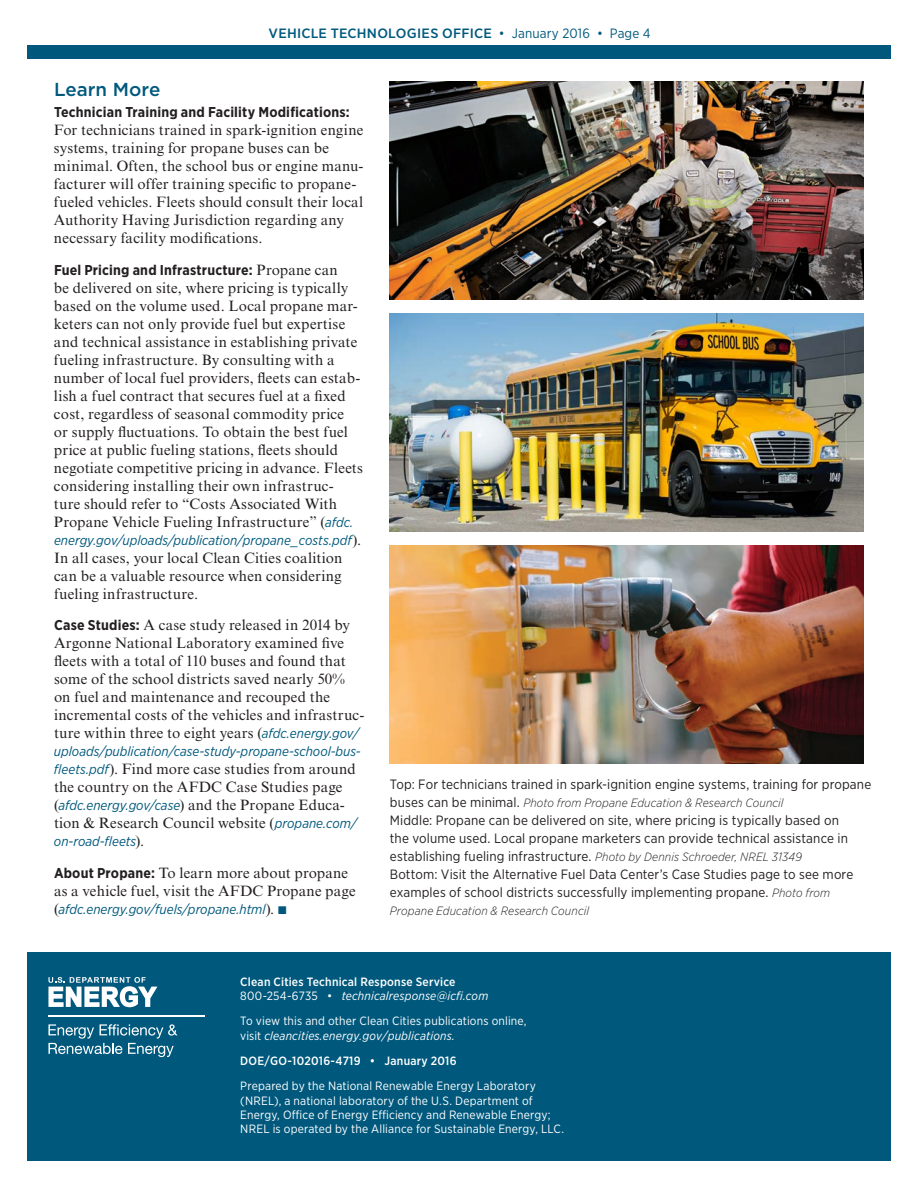
<style>
.page{position:relative;width:918px;height:1188px;background:#fff}
.page>*{position:absolute;margin:0;border:0;box-sizing:border-box;transform-origin:0 0}
.Section_Heads{font:500 18.75px "Gotham";color:#00597d}
.Base_Text{font:15px/18px "Times New Roman MT Std";letter-spacing:.015em;color:#231f20}
.Base_Text-2{font:700 14.25px "Gotham Narrow";letter-spacing:.015em;color:#231f20}
.t1{font:13.5px/18px "Gotham Narrow";letter-spacing:.01em;color:#231f20}
.Base_Text-3{font:italic 13.5px "Gotham Narrow";color:#00597d}
.t2{font:500 13.5px "Gotham Narrow";letter-spacing:.015em;color:#00597d;scale:1.1 1}
.Boilerplate_text{font:12px/14.4px "Gotham Narrow";letter-spacing:.015em;color:#fff}
.t3{font:italic 300 12px "Gotham Narrow";letter-spacing:.01em;color:#231f20}
.Boilerplate_text-2{font:500 12px/14.4px "Gotham Narrow";letter-spacing:.015em;color:#fff}
.s1{font-weight:400}
.s2{font-family:"Times New Roman MT Std";font-weight:400;font-size:15px}
.s3{font-family:"Gotham Narrow";font-style:italic;font-size:13.5px;color:#00597d}
.s4{font-family:"Times New Roman MT Std";font-style:normal;font-size:15px;color:#231f20}
.s5{font-family:"Gotham Narrow";font-weight:700;font-size:14.25px}
.s6{font-weight:400;font-style:normal;font-size:13.5px}
.s7{font-weight:300;font-style:italic;font-size:12px}
.s8{font-weight:400;font-style:italic}
.s9{font-style:italic}
.s10{font-weight:500}
</style>
<div class="page">
<div style="left:27px;top:952px;width:864px;height:209px;background:#00597d"></div>
<svg style="left:48px;top:977px;width:109px;height:30px"></svg>
<svg style="left:48px;top:1024px;width:130px;height:33px"></svg>
<hr style="left:48px;top:1015px;width:157px;height:1px;background:#fff">
<img style="left:390px;top:313px;width:474px;height:218px">
<img style="left:390px;top:545px;width:474px;height:219px">
<img style="left:390px;top:81px;width:473px;height:218px">
<div style="left:27px;top:45px;width:864px;height:14px;background:#00597d"></div>
<p class="t2" style="left:269px;top:25px;width:349px">VEHICLE TECHNOLOGIES OFFICE <span class="s1">• January 2016 • Page 4</span></p>
<p class="Section_Heads" style="left:54px;top:77px;width:108px">Learn More</p>
<p class="Base_Text-2" style="left:54px;top:103px;width:297px">Technician Training and Facility Modifications:</p>
<p class="Base_Text" style="left:54px;top:121px;width:311px">For technicians trained in spark-ignition engine systems, training for propane buses can be minimal. Often, the school bus or engine manu&shy;facturer will offer training specific to propane&shy;fueled vehicles. Fleets should consult their local Authority Having Jurisdiction regarding any necessary facility modifications.</p>
<p class="Base_Text-2" style="left:54px;top:261px;width:285px">Fuel Pricing and Infrastructure: <span class="s2">Propane can</span></p>
<p class="Base_Text" style="left:54px;top:279px;width:311px">be delivered on site, where pricing is typically based on the volume used. Local propane mar&shy;keters can not only provide fuel but expertise and technical assistance in establishing private fueling infrastructure. By consulting with a number of local fuel providers, fleets can estab&shy;lish a fuel contract that secures fuel at a fixed cost, regardless of seasonal commodity price<br>or supply fluctuations. To obtain the best fuel price at public fueling stations, fleets should negotiate competitive pricing in advance. Fleets considering installing their own infrastruc&shy;ture should refer to “Costs Associated With Propane Vehicle Fueling Infrastructure” (<span class="s3">afdc.</span></p>
<p class="Base_Text-3" style="left:54px;top:532px;width:309px">energy.gov/uploads/publication/propane_costs.pdf<span class="s4">).</span></p>
<p class="Base_Text" style="left:54px;top:549px;width:290px;text-align:justify">In all cases, your local Clean Cities coalition can be a valuable resource when considering fueling infrastructure.</p>
<p class="Base_Text" style="left:54px;top:616px;width:312px"><span class="s5">Case Studies:</span> A case study released in 2014 by Argonne National Laboratory examined five fleets with a total of 110 buses and found that some of the school districts saved nearly 50% on fuel and maintenance and recouped the incremental costs of the vehicles and infrastruc&shy;ture within three to eight years (<span class="s3">afdc.energy.gov/</span></p>
<p class="Base_Text-3" style="left:54px;top:743px;width:308px">uploads/publication/case-study-propane-school-bus-</p>
<p class="Base_Text" style="left:54px;top:760px;width:305px"><span class="s3">fleets.pdf</span>). Find more case studies from around the country on the AFDC Case Studies page (<span class="s3">afdc.energy.gov/case</span>) and the Propane Educa&shy;tion &amp; Research Council website (<span class="s3">propane.com/</span></p>
<p class="Base_Text-3" style="left:54px;top:833px;width:92px">on-road-fleets<span class="s4">).</span></p>
<p class="Base_Text" style="left:54px;top:864px;width:303px"><span class="s5">About Propane:</span> To learn more about propane as a vehicle fuel, visit the AFDC Propane page</p>
<p class="Base_Text-3" style="left:54px;top:901px;width:234px"><span class="s4">(</span>afdc.energy.gov/fuels/propane.html<span class="s4">).</span> ■</p>
<p class="t1" style="left:390px;top:775px;width:483px">Top: For technicians trained in spark-ignition engine systems, training for propane</p>
<p class="t3" style="left:390px;top:796px;width:395px"><span class="s6">buses can be minimal.</span> Photo from Propane Education &amp; Research Council</p>
<p class="t1" style="left:390px;top:811px;width:460px">Middle: Propane can be delivered on site, where pricing is typically based on the volume used. Local propane marketers can provide technical assistance in establishing fueling infrastructure. <span class="s7">Photo by Dennis Schroeder, NREL 31349</span></p>
<p class="t1" style="left:390px;top:865px;width:465px">Bottom: Visit the Alternative Fuel Data Center’s Case Studies page to see more examples of school districts successfully implementing propane. <span class="s7">Photo from</span></p>
<p class="t3" style="left:390px;top:904px;width:201px">Propane Education &amp; Research Council</p>
<p class="Boilerplate_text-2" style="left:240px;top:974px;width:250px">Clean Cities Technical Response Service<br><span class="s1">800-254-6735 •</span> <span class="s8">technicalresponse@icfi.com</span></p>
<p class="Boilerplate_text" style="left:240px;top:1014px;width:288px">To view this and other Clean Cities publications online, visit <span class="s9">cleancities.energy.gov/publications.</span></p>
<p class="Boilerplate_text" style="left:240px;top:1048px;width:297px;line-height:25.2px"><span class="s10">DOE/GO-102016-4719 • January 2016<br></span>Prepared by the National Renewable Energy Laboratory</p>
<p class="Boilerplate_text" style="left:240px;top:1093px;width:325px">(NREL), a national laboratory of the U.S. Department of<br>Energy, Office of Energy Efficiency and Renewable Energy;<br>NREL is operated by the Alliance for Sustainable Energy, LLC.</p>
</div>
